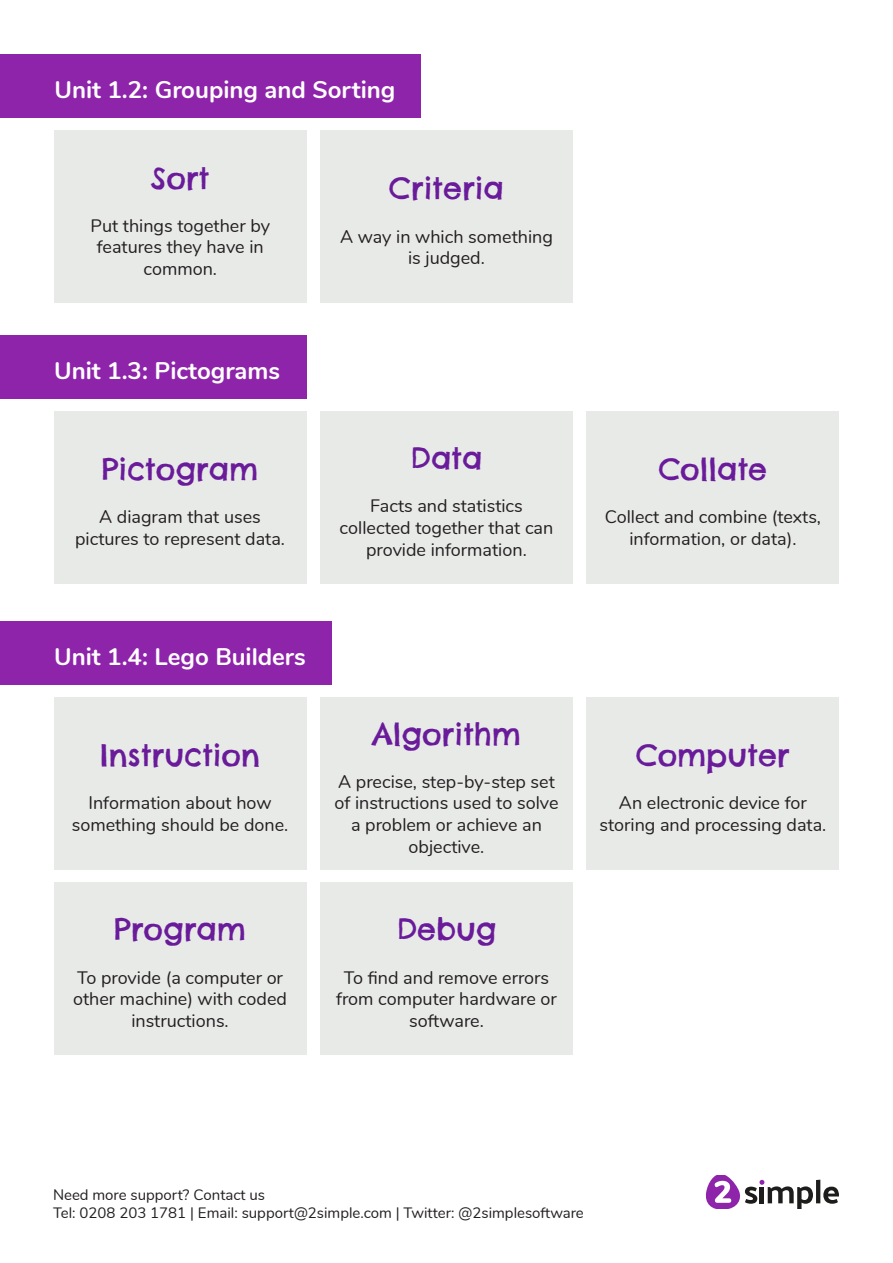
<style>
.page{position:relative;width:893px;height:1263px;background:#fff}
.page>*{position:absolute;margin:0;border:0;box-sizing:border-box;transform-origin:0 0}
.t1{font:30px "Chelsea Market";color:#6a1b9a}
.t2{font:700 24px "Nunito";color:#fff}
.t3{font:18px/21.6px "Nunito";color:#231f20;text-align:center}
.t4{font:15px/18px "Nunito";color:#231f20}
</style>
<div class="page">
<hr style="left:816px;top:1180px;width:4px;height:23px;background:#1d1d1b">
<svg style="left:823px;top:1186px;width:16px;height:18px"></svg>
<svg style="left:706px;top:1176px;width:107px;height:33px"></svg>
<div style="left:0;top:335px;width:306px;height:63px;background:#8e24aa"></div>
<div style="left:54px;top:411px;width:252px;height:172px;background:#e8eae8"></div>
<div style="left:320px;top:411px;width:253px;height:172px;background:#e8eae8"></div>
<div style="left:586px;top:411px;width:253px;height:172px;background:#e8eae8"></div>
<div style="left:0;top:621px;width:332px;height:64px;background:#8e24aa"></div>
<div style="left:54px;top:697px;width:252px;height:173px;background:#e8eae8"></div>
<div style="left:320px;top:697px;width:253px;height:173px;background:#e8eae8"></div>
<div style="left:586px;top:697px;width:253px;height:173px;background:#e8eae8"></div>
<div style="left:54px;top:882px;width:252px;height:172px;background:#e8eae8"></div>
<div style="left:320px;top:882px;width:253px;height:172px;background:#e8eae8"></div>
<div style="left:0;top:54px;width:420px;height:64px;background:#8e24aa"></div>
<div style="left:54px;top:131px;width:253px;height:172px;background:#e8eae8"></div>
<div style="left:320px;top:131px;width:253px;height:172px;background:#e8eae8"></div>
<p class="t2" style="left:54px;top:72px;width:342px">Unit 1.2: Grouping and Sorting</p>
<p class="t1" style="left:151px;top:158px;width:60px">Sort</p>
<p class="t3" style="left:91px;top:214px;width:181px">Put things together by features they have in common.</p>
<p class="t2" style="left:54px;top:353px;width:227px">Unit 1.3: Pictograms</p>
<p class="t1" style="left:102px;top:450px;width:158px">Pictogram</p>
<p class="t3" style="left:75px;top:505px;width:211px">A diagram that uses pictures to represent data.</p>
<p class="t1" style="left:389px;top:169px;width:116px">Criteria</p>
<p class="t3" style="left:340px;top:224px;width:214px">A way in which something is judged.</p>
<p class="t1" style="left:410px;top:439px;width:74px">Data</p>
<p class="t3" style="left:340px;top:494px;width:215px">Facts and statistics collected together that can provide information.</p>
<p class="t2" style="left:54px;top:639px;width:253px">Unit 1.4: Lego Builders</p>
<p class="t1" style="left:100px;top:736px;width:162px">Instruction</p>
<p class="t3" style="left:72px;top:791px;width:218px">Information about how something should be done.</p>
<p class="t1" style="left:114px;top:910px;width:133px">Program</p>
<p class="t3" style="left:73px;top:965px;width:215px">To provide (a computer or other machine) with coded instructions.</p>
<p class="t1" style="left:372px;top:714px;width:150px">Algorithm</p>
<p class="t3" style="left:334px;top:770px;width:226px">A precise, step-by-step set of instructions used to solve a problem or achieve an objective.</p>
<p class="t1" style="left:397px;top:910px;width:101px">Debug</p>
<p class="t3" style="left:336px;top:965px;width:222px">To find and remove errors from computer hardware or software.</p>
<p class="t1" style="left:659px;top:450px;width:110px">Collate</p>
<p class="t3" style="left:605px;top:505px;width:218px">Collect and combine (texts, information, or data).</p>
<p class="t1" style="left:636px;top:736px;width:155px">Computer</p>
<p class="t3" style="left:599px;top:791px;width:228px">An electronic device for storing and processing data.</p>
<p class="t4" style="left:53px;top:1185px;width:532px">Need more support? Contact us<br>Tel: 0208 203 1781 | Email: support@2simple.com | Twitter: @2simplesoftware</p>
</div>
